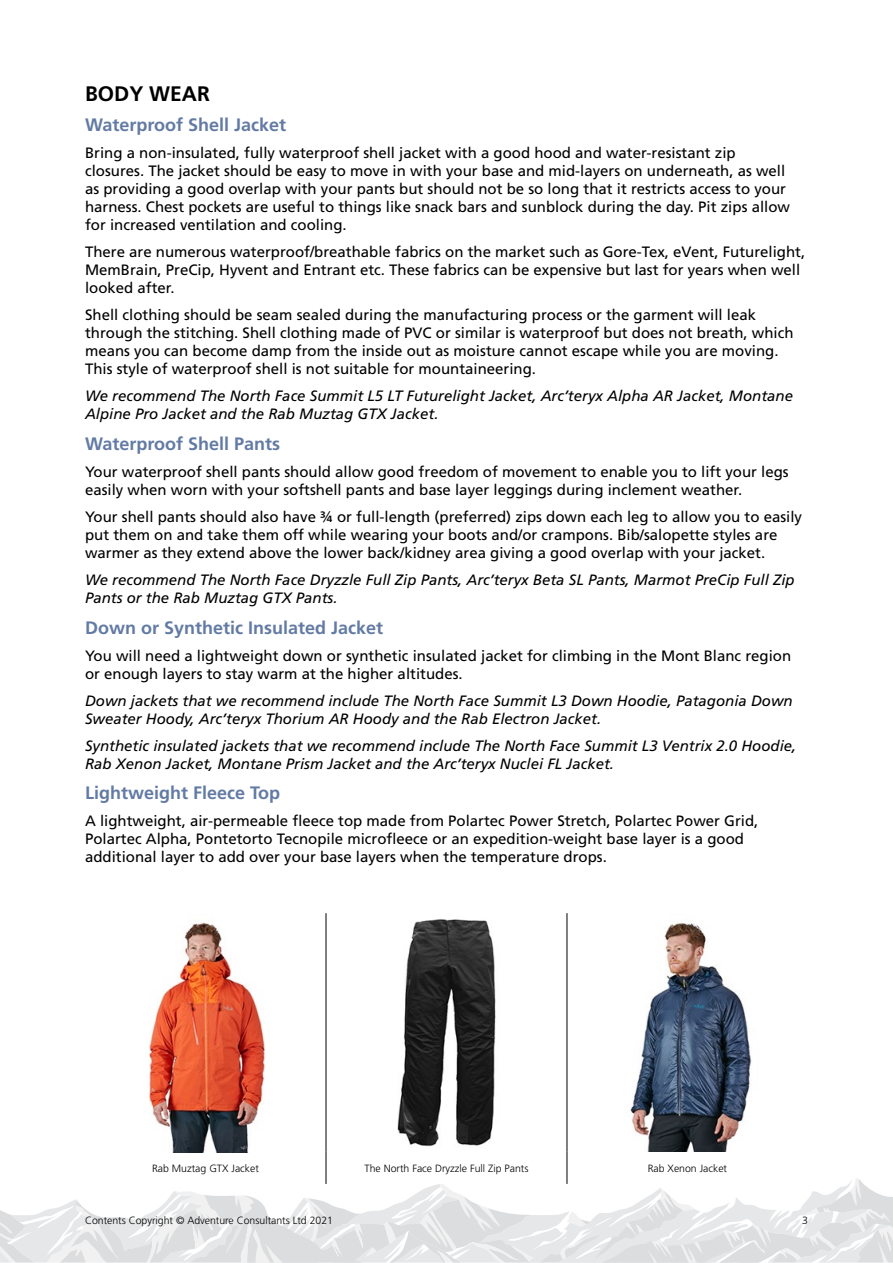
<style>
.page{position:relative;width:893px;height:1263px;background:#fff}
.page>*{position:absolute;margin:0;border:0;box-sizing:border-box;transform-origin:0 0}
.t1{font:700 21px "Frutiger LT Std";color:#000}
.t2{font:700 18px "Frutiger LT Std";color:#637ba4}
.t3{font:15px/18px "Frutiger LT Std";color:#000}
.t4{font:italic 15px/18px "Frutiger LT Std";color:#000}
.t5{font:300 10.5px "Frutiger LT Std";color:#000}
</style>
<div class="page">
<svg style="left:0;top:1178px;width:893px;height:84px"></svg>
<hr style="left:326px;top:913px;width:1px;height:238px;background:#000">
<hr style="left:567px;top:913px;width:1px;height:238px;background:#000">
<hr style="left:326px;top:1151px;width:1px;height:33px;background:#000">
<hr style="left:567px;top:1151px;width:1px;height:33px;background:#000">
<img style="left:149px;top:922px;width:116px;height:230px">
<img style="left:397px;top:919px;width:99px;height:228px">
<img style="left:630px;top:922px;width:122px;height:229px">
<h1 class="t1" style="left:85px;top:81px;width:126px">BODY WEAR</h1>
<p class="t2" style="left:85px;top:115px;width:203px">Waterproof Shell Jacket</p>
<p class="t3" style="left:85px;top:144px;width:706px">Bring a non-insulated, fully waterproof shell jacket with a good hood and water-resistant zip closures. The jacket should be easy to move in with your base and mid-layers on underneath, as well as providing a good overlap with your pants but should not be so long that it restricts access to your harness. Chest pockets are useful to things like snack bars and sunblock during the day. Pit zips allow for increased ventilation and cooling.</p>
<p class="t3" style="left:85px;top:243px;width:722px">There are numerous waterproof/breathable fabrics on the market such as Gore-Tex, eVent, Futurelight,<br>MemBrain, PreCip, Hyvent and Entrant etc. These fabrics can be expensive but last for years when well looked after.</p>
<p class="t3" style="left:85px;top:306px;width:710px">Shell clothing should be seam sealed during the manufacturing process or the garment will leak through the stitching. Shell clothing made of PVC or similar is waterproof but does not breath, which means you can become damp from the inside out as moisture cannot escape while you are moving.<br>This style of waterproof shell is not suitable for mountaineering.</p>
<p class="t4" style="left:85px;top:387px;width:709px">We recommend The North Face Summit L5 LT Futurelight Jacket, Arc’teryx Alpha AR Jacket, Montane<br>Alpine Pro Jacket and the Rab Muztag GTX Jacket.</p>
<p class="t2" style="left:85px;top:433px;width:197px">Waterproof Shell Pants</p>
<p class="t3" style="left:85px;top:463px;width:705px">Your waterproof shell pants should allow good freedom of movement to enable you to lift your legs easily when worn with your softshell pants and base layer leggings during inclement weather.</p>
<p class="t3" style="left:85px;top:508px;width:719px">Your shell pants should also have ¾ or full-length (preferred) zips down each leg to allow you to easily put them on and take them off while wearing your boots and/or crampons. Bib/salopette styles are warmer as they extend above the lower back/kidney area giving a good overlap with your jacket.</p>
<p class="t4" style="left:85px;top:571px;width:711px">We recommend The North Face Dryzzle Full Zip Pants, Arc’teryx Beta SL Pants, Marmot PreCip Full Zip<br>Pants or the Rab Muztag GTX Pants.</p>
<p class="t2" style="left:85px;top:617px;width:300px">Down or Synthetic Insulated Jacket</p>
<p class="t3" style="left:85px;top:646px;width:708px">You will need a lightweight down or synthetic insulated jacket for climbing in the Mont Blanc region or enough layers to stay warm at the higher altitudes.</p>
<p class="t4" style="left:85px;top:691px;width:709px">Down jackets that we recommend include The North Face Summit L3 Down Hoodie, Patagonia Down<br>Sweater Hoody, Arc’teryx Thorium AR Hoody and the Rab Electron Jacket.</p>
<p class="t4" style="left:85px;top:736px;width:713px">Synthetic insulated jackets that we recommend include The North Face Summit L3 Ventrix 2.0 Hoodie,<br>Rab Xenon Jacket, Montane Prism Jacket and the Arc’teryx Nuclei FL Jacket.</p>
<p class="t2" style="left:85px;top:782px;width:197px">Lightweight Fleece Top</p>
<p class="t3" style="left:85px;top:812px;width:675px">A lightweight, air-permeable fleece top made from Polartec Power Stretch, Polartec Power Grid,<br>Polartec Alpha, Pontetorto Tecnopile microfleece or an expedition-weight base layer is a good additional layer to add over your base layers when the temperature drops.</p>
<p class="t5" style="left:152px;top:1162px;width:108px">Rab Muztag GTX Jacket</p>
<p class="t5" style="left:364px;top:1162px;width:165px">The North Face Dryzzle Full Zip Pants</p>
<p class="t5" style="left:648px;top:1162px;width:81px">Rab Xenon Jacket</p>
<p class="t5" style="left:85px;top:1215px;width:250px">Contents Copyright © Adventure Consultants Ltd 2021</p>
<p class="t5" style="left:802px;top:1215px;width:7px">3</p>
</div>
